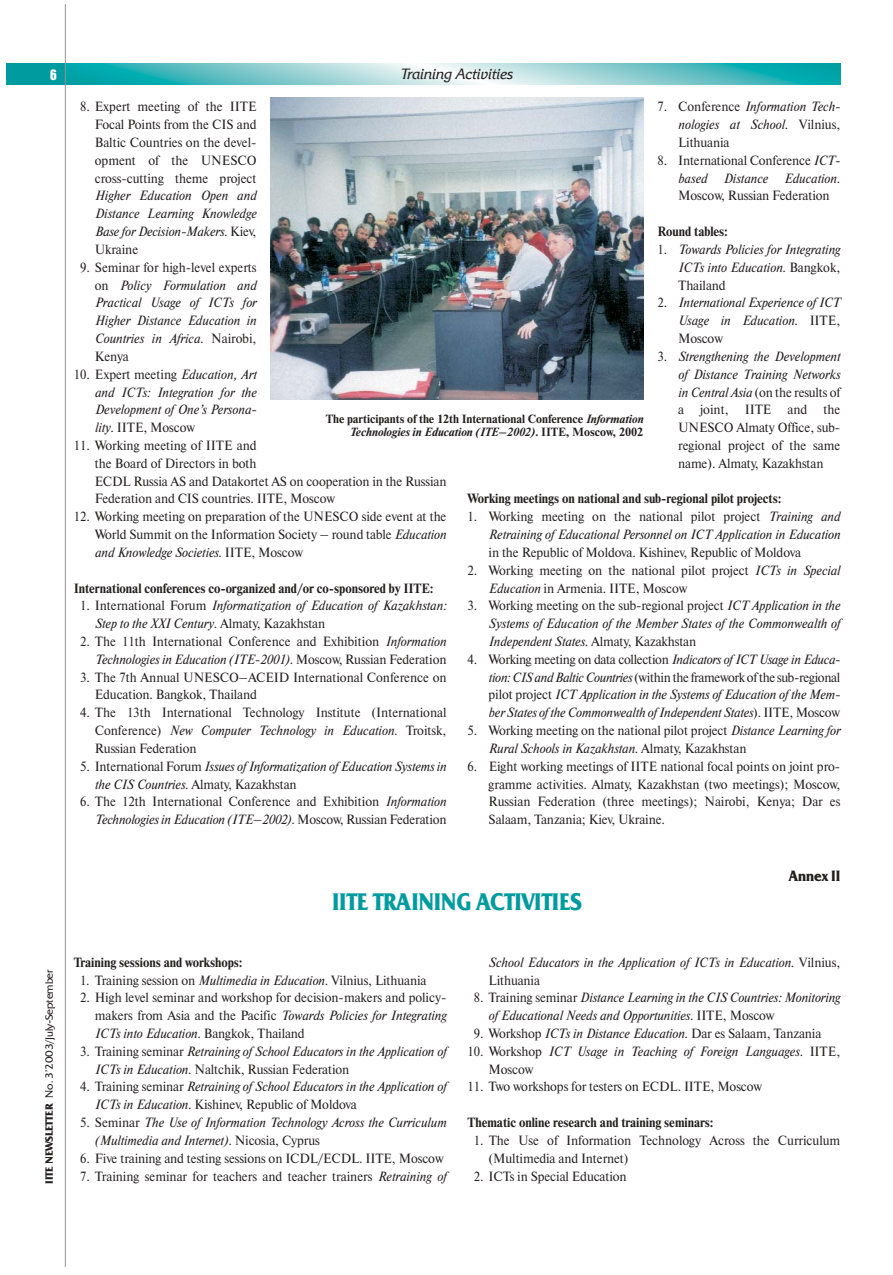
<style>
.page{position:relative;width:893px;height:1275px;background:#fff}
.page>*{position:absolute;margin:0;border:0;box-sizing:border-box;transform-origin:0 0}
.t1{font:700 23.7px "Friz Quadrata C";letter-spacing:-.005em;color:#009b9e;scale:.9 1}
.t2{font:italic 14.85px "Friz Quadrata C";letter-spacing:-.005em;color:#231f1f}
.t3{font:700 14.85px "Friz Quadrata C";letter-spacing:-.005em;color:#231f1f;scale:.9 1}
.t4{font:14.85px "Bastion Kontrast";color:#fff}
.t5{font:13.35px/17.9px "Newton C";letter-spacing:-.005em;color:#231f1f;text-align:justify;scale:.95 1}
.t6{font:italic 13.35px/17.9px "Newton C";letter-spacing:-.005em;color:#231f1f;scale:.95 1}
.t7{font:700 13.35px "Newton C";letter-spacing:-.005em;color:#231f1f;scale:.95 1}
.t8{font:700 11.85px/13.4px "Newton C";letter-spacing:-.005em;color:#231f1f;text-align:right}
.t9{font:10.35px "Friz Quadrata C";letter-spacing:-.005em;color:#231f1f}
.s1{font-style:normal}
.s2{font-style:italic}
.s3{font-weight:700}
</style>
<div class="page">
<svg style="left:66px;top:63px;width:774px;height:21px;background:#77cacc"></svg>
<div style="left:6px;top:63px;width:59px;height:21px;background:#009b9e"></div>
<hr style="left:65px;top:4px;width:1px;height:1263px;background:#939497">
<img style="left:270px;top:97px;width:373px;height:303px">
<p class="t4" style="left:50px;top:69px;width:8px">6</p>
<p class="t2" style="left:400px;top:67px;width:114px">Training Activities</p>
<p class="t5" style="left:95px;top:99px;width:172px;text-indent:-15px">8. Expert meeting of the IITE Focal Points from the CIS and Baltic Countries on the devel&shy;opment of the UNESCO cross-cutting theme project</p>
<p class="t6" style="left:95px;top:188px;width:172px;text-align:justify">Higher Education Open and Distance Learning Knowledge Base for Decision-Makers<span class="s1">. Kiev, Ukraine</span></p>
<p class="t6" style="left:95px;top:259px;width:172px;text-align:justify;text-indent:-15px"><span class="s1">9. Seminar for high-level experts on</span> Policy Formulation and Practical Usage of ICTs for Higher Distance Education in Countries in Africa<span class="s1">. Nairobi, Kenya</span></p>
<p class="t6" style="left:95px;top:366px;width:172px;text-align:justify;text-indent:-21px"><span class="s1">10. Expert meeting</span> Education, Art and ICTs: Integration for the Development of One’s Persona&shy;lity<span class="s1">. IITE, Moscow</span></p>
<p class="t5" style="left:95px;top:438px;width:372px;text-align:left;text-indent:-21px">11. Working meeting of IITE and<br>the Board of Directors in both<br>ECDL Russia AS and Datakortet AS on cooperation in the Russian Federation and CIS countries. IITE, Moscow</p>
<p class="t5" style="left:95px;top:509px;width:371px;text-indent:-21px">12. Working meeting on preparation of the UNESCO side event at the World Summit on the Information Society – round table <span class="s2">Education and Knowledge Societies</span>. IITE, Moscow</p>
<p class="t7" style="left:74px;top:583px;width:380px">International conferences co-organized and/or co-sponsored by IITE:</p>
<p class="t6" style="left:95px;top:598px;width:372px;text-indent:-15px"><span class="s1">1. International Forum</span> Informatization of Education of Kazakhstan:<br>Step to the XXI Century<span class="s1">. Almaty, Kazakhstan</span></p>
<p class="t5" style="left:80px;top:634px;width:387px;text-align:right">2. The 11th International Conference and Exhibition <span class="s2">Information<br>Technologies in Education (ITE-2001)</span>. Moscow, Russian Federation</p>
<p class="t5" style="left:95px;top:669px;width:372px;text-indent:-15px">3. The 7th Annual UNESCO–ACEID International Conference on<br>Education. Bangkok, Thailand</p>
<p class="t5" style="left:95px;top:705px;width:372px;text-indent:-15px">4. The 13th International Technology Institute (International Conference) <span class="s2">New Computer Technology in Education</span>. Troitsk, Russian Federation</p>
<p class="t6" style="left:95px;top:758px;width:371px;text-indent:-15px"><span class="s1">5. International Forum</span> Issues of Informatization of Education Systems in the CIS Countries<span class="s1">. Almaty, Kazakhstan</span></p>
<p class="t5" style="left:80px;top:794px;width:387px;text-align:right">6. The 12th International Conference and Exhibition <span class="s2">Information<br>Technologies in Education (ITE–2002)</span>. Moscow, Russian Federation</p>
<p class="t6" style="left:678px;top:99px;width:172px;text-align:justify;text-indent:-21px"><span class="s1">7. Conference</span> Information Tech&shy;nologies at School<span class="s1">. Vilnius, Lithuania</span></p>
<p class="t5" style="left:678px;top:152px;width:172px;text-indent:-21px">8. International Conference <span class="s2">ICT&shy;based Distance Education</span>.<br>Moscow, Russian Federation</p>
<p class="t7" style="left:657px;top:226px;width:76px">Round tables:</p>
<p class="t6" style="left:678px;top:242px;width:172px;text-align:justify;text-indent:-21px"><span class="s1">1.</span> Towards Policies for Integrating ICTs into Education<span class="s1">. Bangkok, Thailand</span></p>
<p class="t6" style="left:678px;top:295px;width:172px;text-align:justify;text-indent:-21px"><span class="s1">2.</span> International Experience of ICT Usage in Education<span class="s1">. IITE, Moscow</span></p>
<p class="t5" style="left:678px;top:348px;width:172px;text-indent:-21px">3. <span class="s2">Strengthening the Development of Distance Training Networks in Central Asia</span> (on the results of a joint, IITE and the UNESCO Almaty Office, sub&shy;regional project of the same name). Almaty, Kazakhstan</p>
<p class="t7" style="left:467px;top:494px;width:332px">Working meetings on national and sub-regional pilot projects:</p>
<p class="t6" style="left:467px;top:509px;width:394px;text-align:right"><span class="s1">1. Working meeting on the national pilot project</span> Training and<br>Retraining of Educational Personnel on ICT Application in Education</p>
<p class="t5" style="left:488px;top:544px;width:330px">in the Republic of Moldova. Kishinev, Republic of Moldova</p>
<p class="t5" style="left:488px;top:562px;width:371px;text-indent:-21px">2. Working meeting on the national pilot project <span class="s2">ICTs in Special<br>Education</span> in Armenia. IITE, Moscow</p>
<p class="t6" style="left:488px;top:598px;width:372px;text-align:justify;text-indent:-21px"><span class="s1">3. Working meeting on the sub-regional project</span> ICT Application in the Systems of Education of the Member States of the Commonwealth of Independent States<span class="s1">. Almaty, Kazakhstan</span></p>
<p class="t6" style="left:488px;top:651px;width:372px;text-align:justify;text-indent:-21px"><span class="s1">4. Working meeting on data collection</span> Indicators of ICT Usage in Educa&shy;tion: CIS and Baltic Countries <span class="s1">(within the framework of the sub-regional pilot project</span> ICT Application in the Systems of Education of the Mem&shy;ber States of the Commonwealth of Independent States<span class="s1">). IITE, Moscow</span></p>
<p class="t5" style="left:488px;top:723px;width:371px;text-indent:-21px">5. Working meeting on the national pilot project <span class="s2">Distance Learning for<br>Rural Schools in Kazakhstan</span>. Almaty, Kazakhstan</p>
<p class="t5" style="left:488px;top:758px;width:371px;text-indent:-21px">6. Eight working meetings of IITE national focal points on joint pro&shy;gramme activities. Almaty, Kazakhstan (two meetings); Moscow, Russian Federation (three meetings); Nairobi, Kenya; Dar es Salaam, Tanzania; Kiev, Ukraine.</p>
<p class="t8" style="left:326px;top:413px;width:319px">The participants of the 12th International Conference <span class="s2">Information<br>Technologies in Education (ITE–2002)</span>. IITE, Moscow, 2002</p>
<h1 class="t1" style="left:332px;top:892px;width:279px">IITE TRAINING ACTIVITIES</h1>
<p class="t3" style="left:788px;top:870px;width:59px">Annex II</p>
<p class="t9" style="left:45px;top:1184px;width:216px;rotate:-90deg"><span class="s3">IITE NEWSLETTER</span> No. 3’2003/July-September</p>
<p class="t7" style="left:74px;top:957px;width:179px">Training sessions and workshops:</p>
<p class="t5" style="left:80px;top:972px;width:366px">1. Training session on <span class="s2">Multimedia in Education</span>. Vilnius, Lithuania</p>
<p class="t5" style="left:95px;top:990px;width:372px;text-indent:-15px">2. High level seminar and workshop for decision-makers and policy&shy;makers from Asia and the Pacific <span class="s2">Towards Policies for Integrating ICTs into Education</span>. Bangkok, Thailand</p>
<p class="t6" style="left:95px;top:1044px;width:371px;text-indent:-15px"><span class="s1">3. Training seminar</span> Retraining of School Educators in the Application of<br>ICTs in Education<span class="s1">. Naltchik, Russian Federation</span></p>
<p class="t6" style="left:95px;top:1079px;width:371px;text-indent:-15px"><span class="s1">4. Training seminar</span> Retraining of School Educators in the Application of<br>ICTs in Education<span class="s1">. Kishinev, Republic of Moldova</span></p>
<p class="t6" style="left:95px;top:1115px;width:372px;text-indent:-15px"><span class="s1">5. Seminar</span> The Use of Information Technology Across the Curriculum (Multimedia and Internet)<span class="s1">. Nicosia, Cyprus</span></p>
<p class="t5" style="left:80px;top:1150px;width:384px">6. Five training and testing sessions on ICDL/ECDL. IITE, Moscow</p>
<p class="t5" style="left:80px;top:1168px;width:387px">7. Training seminar for teachers and teacher trainers <span class="s2">Retraining of</span></p>
<p class="t6" style="left:488px;top:954px;width:371px">School Educators in the Application of ICTs in Education<span class="s1">. Vilnius,<br>Lithuania</span></p>
<p class="t6" style="left:488px;top:990px;width:372px;text-indent:-15px"><span class="s1">8. Training seminar</span> Distance Learning in the CIS Countries: Monitoring of Educational Needs and Opportunities<span class="s1">. IITE, Moscow</span></p>
<p class="t5" style="left:474px;top:1026px;width:367px">9. Workshop <span class="s2">ICTs in Distance Education</span>. Dar es Salaam, Tanzania</p>
<p class="t6" style="left:488px;top:1044px;width:371px;text-indent:-21px"><span class="s1">10. Workshop</span> ICT Usage in Teaching of Foreign Languages<span class="s1">. IITE,<br>Moscow</span></p>
<p class="t5" style="left:467px;top:1079px;width:312px">11. Two workshops for testers on ECDL. IITE, Moscow</p>
<p class="t7" style="left:467px;top:1117px;width:260px">Thematic online research and training seminars:</p>
<p class="t5" style="left:488px;top:1132px;width:371px;text-indent:-15px">1. The Use of Information Technology Across the Curriculum (Multimedia and Internet)</p>
<p class="t5" style="left:474px;top:1168px;width:162px">2. ICTs in Special Education</p>
</div>
